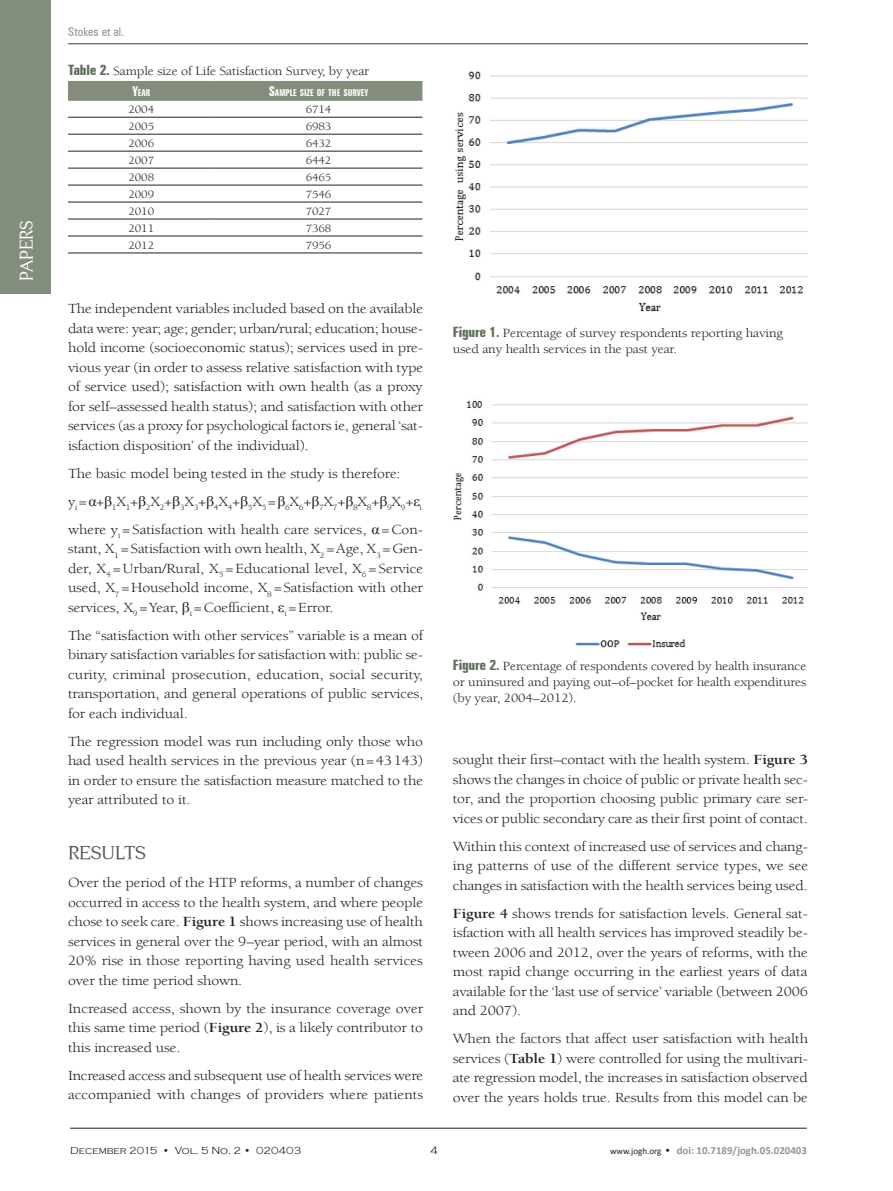
<style>
.page{position:relative;width:893px;height:1191px;background:#fff}
.page>*{position:absolute;margin:0;border:0;box-sizing:border-box;transform-origin:0 0}
.t1{font:18.6px "Centabel";letter-spacing:-.01em;color:#57585a;scale:1.11 1}
.t2{font:18px "Centabel";color:#fff}
.t3{font:14.25px/19.5px "Berkeley Std";letter-spacing:-.01em;color:#231f20;text-align:justify;scale:1.11 1}
.t4{font:12.9px/15.8px "Berkeley Std";letter-spacing:-.01em;color:#231f20;scale:1.11 1}
.t5{font:condensed 12px "Zurich BT";color:#939598}
.t6{font:11.4px "Berkeley Std";letter-spacing:-.01em;color:#231f20;scale:1.11 1}
.t7{font:700 10.95px "Calibri";color:#939598}
.t8{font:300 10.95px "Copperplate Gothic";color:#231f20}
.t9{font:300 10.5px "Copperplate Gothic";color:#231f20}
.t10{font:700 extra-condensed 9.45px "Zurich BT";color:#fff}
.s1{font-family:"Zurich BT";font-weight:700;font-stretch:extra-condensed;font-size:14.25px;color:#5f6f5b}
.s2{font-size:13.5px}
.s3{font-family:"Times New Roman"}
.s4{font-weight:700}
.s5{font-weight:400;font-size:9px;color:#231f20}
.s6{font-family:"Copperplate Gothic";font-weight:300;color:#231f20}
</style>
<div class="page">
<hr style="left:70px;top:1128px;width:737px;height:1px;background:#231f20">
<div style="left:0;top:0;width:51px;height:293px;background:#838d7c"></div>
<hr style="left:68px;top:44px;width:740px;height:1px;background:#244d32">
<img style="left:454px;top:71px;width:354px;height:241px">
<div style="left:68px;top:82px;width:354px;height:18px;background:#838d7c"></div>
<hr style="left:68px;top:117px;width:147px;height:1px;background:#231f20">
<hr style="left:215px;top:117px;width:207px;height:1px;background:#231f20">
<hr style="left:68px;top:134px;width:147px;height:1px;background:#231f20">
<hr style="left:215px;top:134px;width:207px;height:1px;background:#231f20">
<hr style="left:68px;top:151px;width:147px;height:1px;background:#231f20">
<hr style="left:215px;top:151px;width:207px;height:1px;background:#231f20">
<hr style="left:68px;top:168px;width:147px;height:1px;background:#231f20">
<hr style="left:215px;top:168px;width:207px;height:1px;background:#231f20">
<hr style="left:68px;top:185px;width:147px;height:1px;background:#231f20">
<hr style="left:215px;top:185px;width:207px;height:1px;background:#231f20">
<hr style="left:68px;top:202px;width:147px;height:1px;background:#231f20">
<hr style="left:215px;top:202px;width:207px;height:1px;background:#231f20">
<hr style="left:68px;top:219px;width:147px;height:1px;background:#231f20">
<hr style="left:215px;top:219px;width:207px;height:1px;background:#231f20">
<hr style="left:68px;top:236px;width:147px;height:1px;background:#231f20">
<hr style="left:215px;top:236px;width:207px;height:1px;background:#231f20">
<hr style="left:68px;top:253px;width:147px;height:1px;background:#231f20">
<hr style="left:215px;top:253px;width:207px;height:1px;background:#231f20">
<hr style="left:68px;top:81px;width:147px;height:1px;background:#838d7c">
<hr style="left:215px;top:81px;width:207px;height:1px;background:#838d7c">
<hr style="left:68px;top:100px;width:147px;height:1px;background:#838d7c">
<hr style="left:215px;top:100px;width:207px;height:1px;background:#838d7c">
<img style="left:453px;top:401px;width:355px;height:247px">
<p class="t2" style="left:13px;top:281px;width:103px;rotate:-90deg">VIEWPOINTS</p>
<p class="t2" style="left:16px;top:281px;width:62px;rotate:-90deg">Papers</p>
<p class="t5" style="left:68px;top:25px;width:57px">Stokes et al.</p>
<p class="t4" style="left:68px;top:63px;width:273px"><span class="s1">Table 2.</span> Sample size of Life Satisfaction Survey, by year</p>
<p class="t10" style="left:132px;top:87px;width:20px"><span class="s2">Y</span>EAR</p>
<p class="t10" style="left:269px;top:87px;width:101px"><span class="s2">S</span>AMPLE SIZE OF THE SURVEY</p>
<p class="t6" style="left:128px;top:103px;width:25px">2004</p>
<p class="t6" style="left:306px;top:103px;width:25px">6714</p>
<p class="t6" style="left:128px;top:120px;width:25px">2005</p>
<p class="t6" style="left:306px;top:120px;width:25px">6983</p>
<p class="t6" style="left:128px;top:137px;width:25px">2006</p>
<p class="t6" style="left:306px;top:137px;width:25px">6432</p>
<p class="t6" style="left:128px;top:154px;width:25px">2007</p>
<p class="t6" style="left:306px;top:154px;width:25px">6442</p>
<p class="t6" style="left:128px;top:171px;width:25px">2008</p>
<p class="t6" style="left:306px;top:171px;width:25px">6465</p>
<p class="t6" style="left:128px;top:188px;width:25px">2009</p>
<p class="t6" style="left:306px;top:188px;width:25px">7546</p>
<p class="t6" style="left:128px;top:205px;width:25px">2010</p>
<p class="t6" style="left:306px;top:205px;width:25px">7027</p>
<p class="t6" style="left:128px;top:222px;width:25px">2011</p>
<p class="t6" style="left:306px;top:222px;width:25px">7368</p>
<p class="t6" style="left:128px;top:239px;width:25px">2012</p>
<p class="t6" style="left:306px;top:239px;width:25px">7956</p>
<p class="t3" style="left:68px;top:299px;width:321px">The independent variables included based on the available data were: year; age; gender; urban/rural; education; house&shy;hold income (socioeconomic status); services used in pre&shy;vious year (in order to assess relative satisfaction with type of service used); satisfaction with own health (as a proxy for self–assessed health status); and satisfaction with other services (as a proxy for psychological factors ie, general ‘sat&shy;isfaction disposition’ of the individual).</p>
<p class="t3" style="left:68px;top:459px;width:321px;line-height:28px;text-align:left">The basic model being tested in the study is therefore:<br>y<sub>i</sub> =<span class="s3">α</span>+<span class="s3">β</span><sub>1</sub>X<sub>1</sub>+<span class="s3">β</span><sub>2</sub>X<sub>2</sub>+<span class="s3">β</span><sub>3</sub>X<sub>3</sub>+<span class="s3">β</span><sub>4</sub>X<sub>4</sub>+<span class="s3">β</span><sub>5</sub>X<sub>5</sub> =<span class="s3">β</span><sub>6</sub>X<sub>6</sub>+<span class="s3">β</span><sub>7</sub>X<sub>7</sub>+<span class="s3">β</span><sub>8</sub>X<sub>8</sub>+<span class="s3">β</span><sub>9</sub>X<sub>9</sub>+<span class="s3">ε</span><sub>i </sub>where y<sub>i</sub> =Satisfaction with health care services, <span class="s3">α</span>=Con-</p>
<p class="t3" style="left:68px;top:539px;width:321px">stant, X<sub>1</sub> =Satisfaction with own health, X<sub>2</sub> =Age, X<sub>3</sub> =Gen&shy;der, X<sub>4</sub> =Urban/Rural, X<sub>5</sub> =Educational level, X<sub>6</sub> =Service used, X<sub>7</sub> =Household income, X<sub>8</sub> =Satisfaction with other services, X<sub>9</sub> =Year, <span class="s3">β</span><sub>i</sub> =Coefficient, <span class="s3">ε</span><sub>i</sub> =Error.</p>
<p class="t3" style="left:68px;top:626px;width:322px">The “satisfaction with other services” variable is a mean of binary satisfaction variables for satisfaction with: public se&shy;curity, criminal prosecution, education, social security, transportation, and general operations of public services, for each individual.</p>
<p class="t3" style="left:68px;top:732px;width:321px">The regression model was run including only those who had used health services in the previous year (n=43143) in order to ensure the satisfaction measure matched to the year attributed to it.</p>
<h1 class="t1" style="left:68px;top:842px;width:72px">RESULTS</h1>
<p class="t3" style="left:68px;top:873px;width:321px">Over the period of the HTP reforms, a number of changes occurred in access to the health system, and where people chose to seek care. <span class="s4">Figure 1</span> shows increasing use of health services in general over the 9–year period, with an almost 20% rise in those reporting having used health services over the time period shown.</p>
<p class="t3" style="left:68px;top:999px;width:322px">Increased access, shown by the insurance coverage over this same time period (<span class="s4">Figure 2</span>), is a likely contributor to this increased use.</p>
<p class="t3" style="left:68px;top:1066px;width:322px">Increased access and subsequent use of health services were accompanied with changes of providers where patients</p>
<p class="t4" style="left:453px;top:325px;width:299px"><span class="s1">Figure 1.</span> Percentage of survey respondents reporting having used any health services in the past year.</p>
<p class="t4" style="left:453px;top:658px;width:320px;text-align:justify"><span class="s1">Figure 2.</span> Percentage of respondents covered by health insurance or uninsured and paying out–of–pocket for health expenditures (by year, 2004–2012).</p>
<p class="t3" style="left:453px;top:750px;width:321px">sought their first–contact with the health system. <span class="s4">Figure 3 </span>shows the changes in choice of public or private health sec&shy;tor, and the proportion choosing public primary care ser&shy;vices or public secondary care as their first point of contact.</p>
<p class="t3" style="left:453px;top:836px;width:322px">Within this context of increased use of services and chang&shy;ing patterns of use of the different service types, we see changes in satisfaction with the health services being used.</p>
<p class="t3" style="left:453px;top:903px;width:321px"><span class="s4">Figure 4</span> shows trends for satisfaction levels. General sat&shy;isfaction with all health services has improved steadily be&shy;tween 2006 and 2012, over the years of reforms, with the most rapid change occurring in the earliest years of data available for the ‘last use of service’ variable (between 2006 and 2007).</p>
<p class="t3" style="left:453px;top:1029px;width:322px">When the factors that affect user satisfaction with health services (<span class="s4">Table 1</span>) were controlled for using the multivari&shy;ate regression model, the increases in satisfaction observed over the years holds true. Results from this model can be</p>
<p class="t9" style="left:70px;top:1144px;width:233px">December 2015 • Vol. 5 No. 2 • 020403</p>
<p class="t8" style="left:430px;top:1144px;width:9px">4</p>
<p class="t7" style="left:610px;top:1143px;width:198px"><span class="s5">www.jogh.org</span> <span class="s6">•</span> doi: 10.7189/jogh.05.020403</p>
</div>
